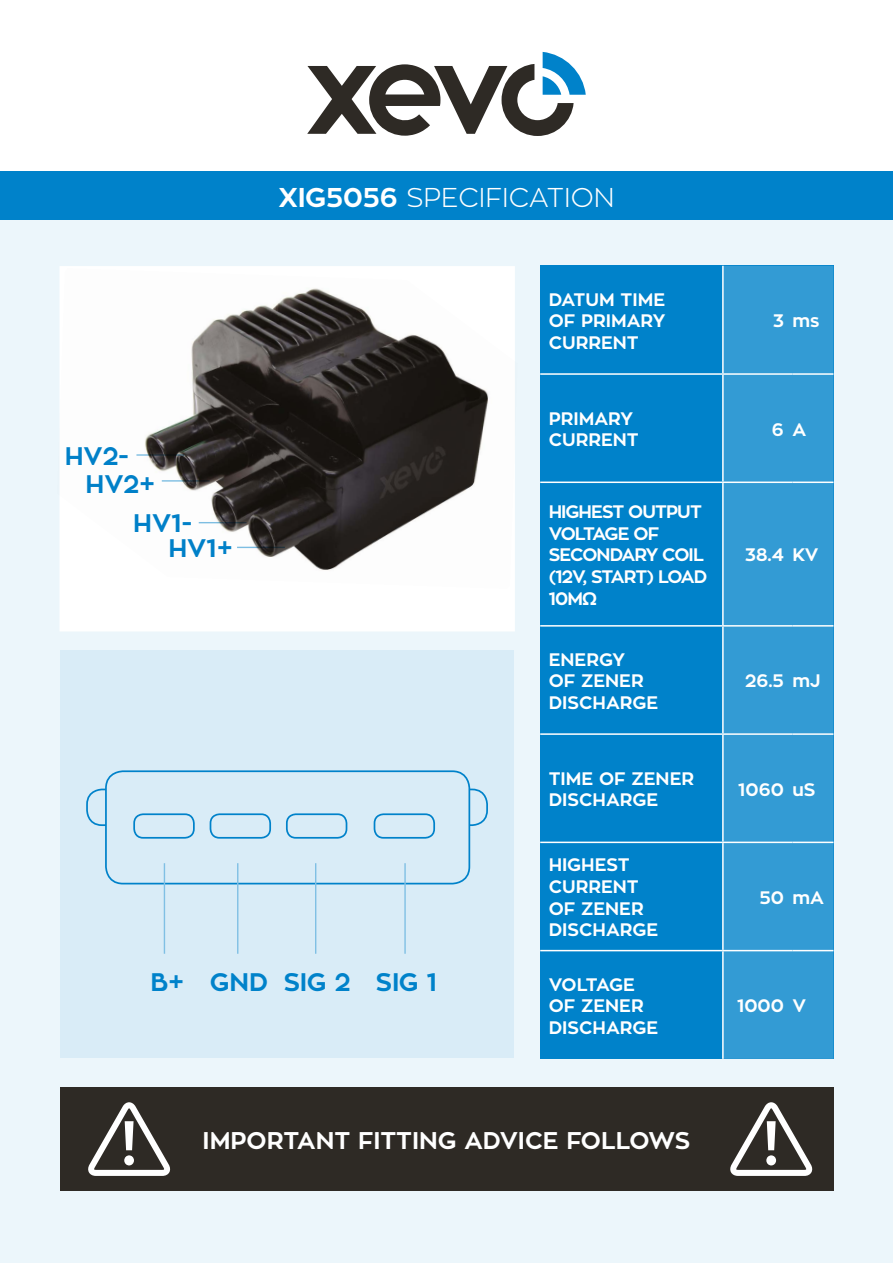
<style>
.page{position:relative;width:893px;height:1263px;background:#fff}
.page>*{position:absolute;margin:0;border:0;box-sizing:border-box;transform-origin:0 0}
.t1{font:300 27px "Zona Pro";color:#fff}
.t2{font:700 25.2px/27.6px "Zona Pro";color:#0082ca}
.t3{font:700 24px "Zona Pro";color:#fff}
.t4{font:700 18px/21.6px "Zona Pro";color:#fff}
.t5{font:700 18px/21.6px "Zona Pro";letter-spacing:-.05em;color:#fff}
.s1{font-weight:700}
</style>
<div class="page">
<div style="left:0;top:179px;width:893px;height:1084px;background:#ecf6fb"></div>
<div style="left:0;top:171px;width:893px;height:49px;background:#0082ca"></div>
<svg style="left:307px;top:52px;width:279px;height:61px"></svg>
<div style="left:540px;top:266px;width:293px;height:793px;background:#0082ca"></div>
<div style="left:724px;top:266px;width:109px;height:793px;background:#339bd4"></div>
<hr style="left:722px;top:266px;width:2px;height:107px;background:#fff">
<hr style="left:540px;top:373px;width:183px;height:2px;background:#fff">
<hr style="left:723px;top:373px;width:69px;height:2px;background:#fff">
<hr style="left:722px;top:375px;width:2px;height:106px;background:#fff">
<hr style="left:792px;top:373px;width:41px;height:2px;background:#fff">
<hr style="left:540px;top:481px;width:183px;height:2px;background:#fff">
<hr style="left:723px;top:481px;width:69px;height:2px;background:#fff">
<hr style="left:722px;top:483px;width:2px;height:142px;background:#fff">
<hr style="left:792px;top:481px;width:41px;height:2px;background:#fff">
<hr style="left:540px;top:625px;width:183px;height:2px;background:#fff">
<hr style="left:723px;top:625px;width:69px;height:2px;background:#fff">
<hr style="left:722px;top:627px;width:2px;height:106px;background:#fff">
<hr style="left:792px;top:625px;width:41px;height:2px;background:#fff">
<hr style="left:540px;top:733px;width:183px;height:2px;background:#fff">
<hr style="left:723px;top:733px;width:69px;height:2px;background:#fff">
<hr style="left:722px;top:735px;width:2px;height:107px;background:#fff">
<hr style="left:792px;top:733px;width:41px;height:2px;background:#fff">
<hr style="left:540px;top:842px;width:183px;height:1px;background:#fff">
<hr style="left:723px;top:842px;width:69px;height:1px;background:#fff">
<hr style="left:722px;top:843px;width:2px;height:107px;background:#fff">
<hr style="left:792px;top:842px;width:41px;height:1px;background:#fff">
<hr style="left:540px;top:950px;width:183px;height:1px;background:#fff">
<hr style="left:723px;top:950px;width:69px;height:1px;background:#fff">
<hr style="left:722px;top:951px;width:2px;height:108px;background:#fff">
<hr style="left:792px;top:950px;width:41px;height:1px;background:#fff">
<div style="left:60px;top:651px;width:454px;height:407px;background:#d9ecf7"></div>
<div style="left:60px;top:1087px;width:773px;height:104px;background:#2e2a25"></div>
<svg style="left:88px;top:1102px;width:83px;height:74px"></svg>
<svg style="left:730px;top:1102px;width:83px;height:74px"></svg>
<div style="left:86px;top:789px;width:60px;height:37px;border:2px solid #0082ca;border-radius:15px"></div>
<div style="left:428px;top:789px;width:60px;height:37px;border:2px solid #0082ca;border-radius:15px"></div>
<div style="left:106px;top:771px;width:363px;height:113px;background:#d9ecf7;border-radius:17px"></div>
<div style="left:105px;top:770px;width:365px;height:114px;border:2px solid #0082ca;border-radius:17px"></div>
<div style="left:133px;top:813px;width:62px;height:26px;border:2px solid #0082ca;border-radius:9px"></div>
<div style="left:210px;top:813px;width:61px;height:26px;border:2px solid #0082ca;border-radius:9px"></div>
<div style="left:286px;top:813px;width:61px;height:26px;border:2px solid #0082ca;border-radius:9px"></div>
<div style="left:374px;top:813px;width:61px;height:26px;border:2px solid #0082ca;border-radius:9px"></div>
<hr style="left:404px;top:863px;width:2px;height:91px;background:#80c0e4">
<hr style="left:237px;top:863px;width:1px;height:91px;background:#80c0e4">
<hr style="left:315px;top:863px;width:1px;height:91px;background:#80c0e4">
<hr style="left:164px;top:863px;width:1px;height:91px;background:#80c0e4">
<svg style="left:60px;top:113px;width:559px;height:622px"></svg>
<img style="left:60px;top:268px;width:457px;height:321px">
<h2 class="t2" style="left:85px;top:443px;width:72px;text-indent:-21px">HV2-<br>HV2+</h2>
<h2 class="t2" style="left:168px;top:510px;width:66px;line-height:25.2px;text-indent:-35px">HV1-<br>HV1+</h2>
<h1 class="t1" style="left:278px;top:180px;width:338px"><span class="s1">XIG5056</span> SPECIFICATION</h1>
<p class="t4" style="left:549px;top:289px;width:118px;text-align:justify">DATUM TIME OF PRIMARY CURRENT</p>
<p class="t4" style="left:773px;top:310px;width:48px">3 ms</p>
<p class="t4" style="left:549px;top:408px;width:92px">PRIMARY<br>CURRENT</p>
<p class="t4" style="left:772px;top:419px;width:36px">6 A</p>
<p class="t5" style="left:549px;top:501px;width:160px">HIGHEST OUTPUT<br>VOLTAGE OF<br>SECONDARY COIL (12V, START) LOAD<br>10MΩ</p>
<p class="t4" style="left:549px;top:649px;width:111px">ENERGY<br>OF ZENER<br>DISCHARGE</p>
<p class="t4" style="left:745px;top:544px;width:75px">38.4 KV</p>
<p class="t4" style="left:745px;top:670px;width:77px">26.5 mJ</p>
<p class="t4" style="left:549px;top:768px;width:147px">TIME OF ZENER<br>DISCHARGE</p>
<p class="t4" style="left:738px;top:779px;width:79px">1060 uS</p>
<p class="t4" style="left:549px;top:854px;width:111px">HIGHEST<br>CURRENT<br>OF ZENER<br>DISCHARGE</p>
<p class="t4" style="left:759px;top:887px;width:66px">50 mA</p>
<h2 class="t2" style="left:150px;top:969px;width:288px">B+ GND SIG 2 SIG 1</h2>
<p class="t4" style="left:549px;top:973px;width:111px">VOLTAGE<br>OF ZENER<br>DISCHARGE</p>
<h3 class="t3" style="left:203px;top:1125px;width:489px">IMPORTANT FITTING ADVICE FOLLOWS</h3>
<p class="t4" style="left:737px;top:995px;width:70px">1000 V</p>
</div>
